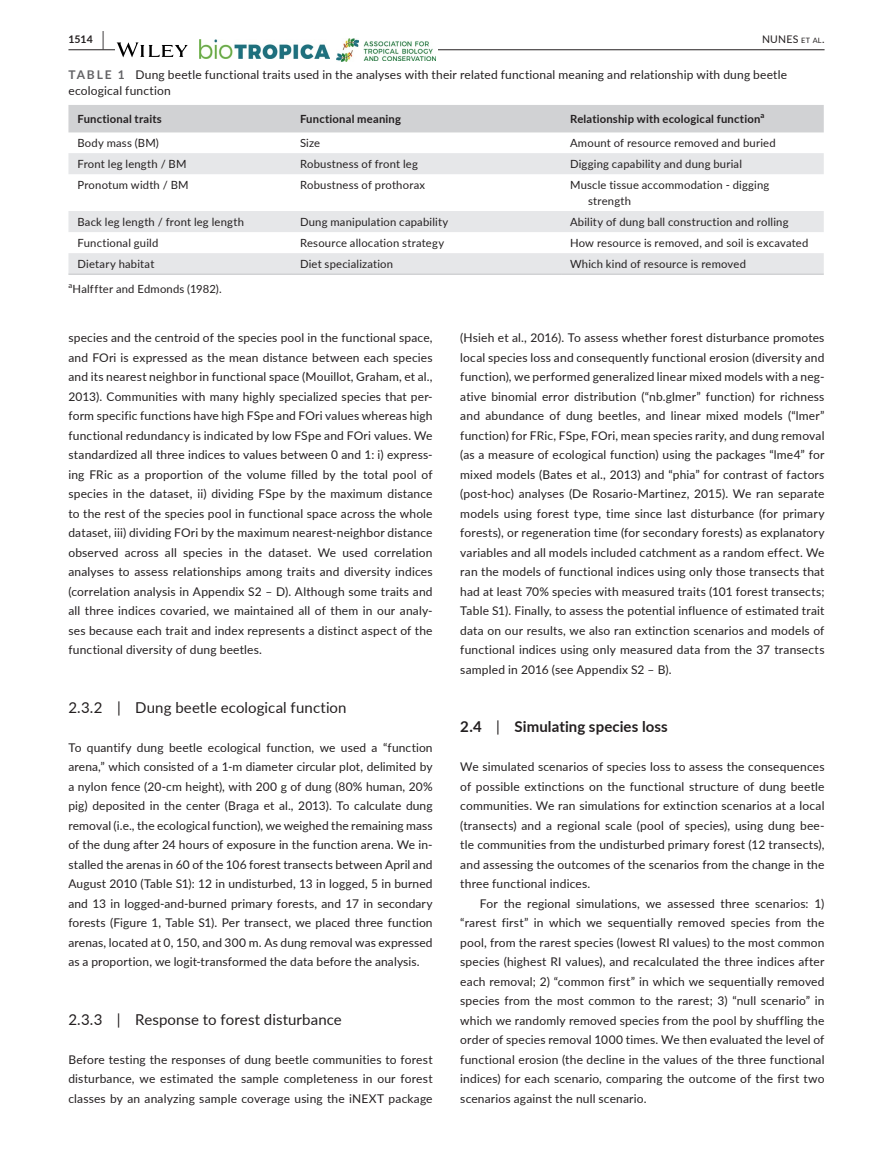
<style>
.page{position:relative;width:893px;height:1174px;background:#fff}
.page>*{position:absolute;margin:0;border:0;box-sizing:border-box;transform-origin:0 0}
.t1{font:15px "Lato";letter-spacing:.005em;color:#231f20}
.t2{font:700 15px "Lato";letter-spacing:.005em;color:#231f20}
.t3{font:12px/19.5px "Lato";letter-spacing:.015em;color:#231f20;text-align:justify}
.t4{font:11.25px/15.8px "Lato";letter-spacing:.015em;color:#231f20}
.t5{font:700 11.25px "Lato";letter-spacing:.02em;color:#231f20}
.t6{font:10.5px "Lato";letter-spacing:.02em;color:#231f20}
.t7{font:700 10.5px "Lato";color:#231f20}
.t8{font:700 7.8px "Lato";color:#231f20}
.t9{font:7.8px "Lato";color:#231f20}
.s1{font-size:19.5px}
.s2{font-size:7.35px}
.s3{font-weight:700;color:#636366}
.s4{font-weight:400}
</style>
<div class="page">
<hr style="left:68px;top:49px;width:756px;height:1px;background:#231f20">
<div style="left:115px;top:36px;width:323px;height:27px;background:#fff"></div>
<img style="left:199px;top:40px;width:130px;height:18px">
<img style="left:363px;top:41px;width:72px;height:19px">
<img style="left:336px;top:39px;width:23px;height:22px">
<svg style="left:117px;top:42px;width:71px;height:15px"></svg>
<div style="left:68px;top:105px;width:756px;height:27px;background:#d1d2d4"></div>
<svg style="left:68px;top:153px;width:756px;height:120px;fill:#e9eaec"></svg>
<hr style="left:68px;top:273px;width:223px;height:2px;background:#d1d2d4">
<hr style="left:291px;top:273px;width:270px;height:2px;background:#d1d2d4">
<hr style="left:561px;top:273px;width:263px;height:2px;background:#d1d2d4">
<p class="t7" style="left:68px;top:31px;width:37px">1514 <span class="s1">|</span></p>
<p class="t6" style="left:762px;top:31px;width:64px">NUNES <span class="s2">et al</span>.</p>
<p class="t3" style="left:68px;top:66px;width:720px;line-height:16.5px"><span class="s3">TABLE 1</span> Dung beetle functional traits used in the analyses with their related functional meaning and relationship with dung beetle ecological function</p>
<p class="t5" style="left:77px;top:111px;width:86px">Functional traits</p>
<p class="t5" style="left:300px;top:111px;width:102px">Functional meaning</p>
<p class="t5" style="left:570px;top:111px;width:192px">Relationship with ecological function</p>
<p class="t8" style="left:761px;top:110px;width:5px">a</p>
<p class="t4" style="left:77px;top:135px;width:83px">Body mass (BM)</p>
<p class="t4" style="left:300px;top:135px;width:22px">Size</p>
<p class="t4" style="left:570px;top:135px;width:207px">Amount of resource removed and buried</p>
<p class="t4" style="left:77px;top:156px;width:111px">Front leg length / BM</p>
<p class="t4" style="left:300px;top:156px;width:119px">Robustness of front leg</p>
<p class="t4" style="left:570px;top:156px;width:173px">Digging capability and dung burial</p>
<p class="t4" style="left:77px;top:177px;width:113px">Pronotum width / BM</p>
<p class="t4" style="left:300px;top:177px;width:127px">Robustness of prothorax</p>
<p class="t4" style="left:588px;top:177px;width:183px;text-indent:-18px">Muscle tissue accommodation - digging strength</p>
<p class="t4" style="left:77px;top:214px;width:168px">Back leg length / front leg length</p>
<p class="t4" style="left:300px;top:214px;width:150px">Dung manipulation capability</p>
<p class="t4" style="left:570px;top:214px;width:220px">Ability of dung ball construction and rolling</p>
<p class="t4" style="left:77px;top:235px;width:82px">Functional guild</p>
<p class="t4" style="left:300px;top:235px;width:146px">Resource allocation strategy</p>
<p class="t4" style="left:570px;top:235px;width:240px">How resource is removed, and soil is excavated</p>
<p class="t4" style="left:77px;top:256px;width:78px">Dietary habitat</p>
<p class="t4" style="left:300px;top:256px;width:95px">Diet specialization</p>
<p class="t4" style="left:570px;top:256px;width:177px">Which kind of resource is removed</p>
<p class="t9" style="left:68px;top:279px;width:5px">a</p>
<p class="t4" style="left:73px;top:280px;width:151px">Halffter and Edmonds (1982).</p>
<p class="t3" style="left:68px;top:327px;width:366px">species and the centroid of the species pool in the functional space, and FOri is expressed as the mean distance between each species and its nearest neighbor in functional space (Mouillot, Graham, et al., 2013). Communities with many highly specialized species that per&shy;form specific functions have high FSpe and FOri values whereas high functional redundancy is indicated by low FSpe and FOri values. We standardized all three indices to values between 0 and 1: i) express&shy;ing FRic as a proportion of the volume filled by the total pool of species in the dataset, ii) dividing FSpe by the maximum distance to the rest of the species pool in functional space across the whole dataset, iii) dividing FOri by the maximum nearest-neighbor distance observed across all species in the dataset. We used correlation analyses to assess relationships among traits and diversity indices (correlation analysis in Appendix S2 – D). Although some traits and all three indices covaried, we maintained all of them in our analy&shy;ses because each trait and index represents a distinct aspect of the functional diversity of dung beetles.</p>
<p class="t1" style="left:68px;top:696px;width:280px">2.3.2 | Dung beetle ecological function</p>
<p class="t3" style="left:68px;top:737px;width:366px">To quantify dung beetle ecological function, we used a “function arena,” which consisted of a 1-m diameter circular plot, delimited by a nylon fence (20-cm height), with 200 g of dung (80% human, 20% pig) deposited in the center (Braga et al., 2013). To calculate dung removal (i.e., the ecological function), we weighed the remaining mass of the dung after 24 hours of exposure in the function arena. We in&shy;stalled the arenas in 60 of the 106 forest transects between April and August 2010 (Table S1): 12 in undisturbed, 13 in logged, 5 in burned and 13 in logged-and-burned primary forests, and 17 in secondary forests (Figure 1, Table S1). Per transect, we placed three function arenas, located at 0, 150, and 300 m. As dung removal was expressed as a proportion, we logit-transformed the data before the analysis.</p>
<p class="t1" style="left:68px;top:1008px;width:275px">2.3.3 | Response to forest disturbance</p>
<p class="t3" style="left:68px;top:1049px;width:366px">Before testing the responses of dung beetle communities to forest disturbance, we estimated the sample completeness in our forest classes by an analyzing sample coverage using the iNEXT package</p>
<p class="t3" style="left:460px;top:327px;width:366px">(Hsieh et al., 2016). To assess whether forest disturbance promotes local species loss and consequently functional erosion (diversity and function), we performed generalized linear mixed models with a neg&shy;ative binomial error distribution (“nb.glmer” function) for richness and abundance of dung beetles, and linear mixed models (“lmer” function) for FRic, FSpe, FOri, mean species rarity, and dung removal (as a measure of ecological function) using the packages “lme4” for mixed models (Bates et al., 2013) and “phia” for contrast of factors (post-hoc) analyses (De Rosario-Martinez, 2015). We ran separate models using forest type, time since last disturbance (for primary forests), or regeneration time (for secondary forests) as explanatory variables and all models included catchment as a random effect. We ran the models of functional indices using only those transects that had at least 70% species with measured traits (101 forest transects; Table S1). Finally, to assess the potential influence of estimated trait data on our results, we also ran extinction scenarios and models of functional indices using only measured data from the 37 transects sampled in 2016 (see Appendix S2 – B).</p>
<p class="t2" style="left:460px;top:716px;width:209px">2.4 <span class="s4">|</span> Simulating species loss</p>
<p class="t3" style="left:460px;top:756px;width:366px">We simulated scenarios of species loss to assess the consequences of possible extinctions on the functional structure of dung beetle communities. We ran simulations for extinction scenarios at a local (transects) and a regional scale (pool of species), using dung bee&shy;tle communities from the undisturbed primary forest (12 transects), and assessing the outcomes of the scenarios from the change in the three functional indices.</p>
<p class="t3" style="left:460px;top:893px;width:366px;text-indent:20px">For the regional simulations, we assessed three scenarios: 1) “rarest first” in which we sequentially removed species from the pool, from the rarest species (lowest RI values) to the most common species (highest RI values), and recalculated the three indices after each removal; 2) “common first” in which we sequentially removed species from the most common to the rarest; 3) “null scenario” in which we randomly removed species from the pool by shuffling the order of species removal 1000 times. We then evaluated the level of functional erosion (the decline in the values of the three functional indices) for each scenario, comparing the outcome of the first two scenarios against the null scenario.</p>
</div>
